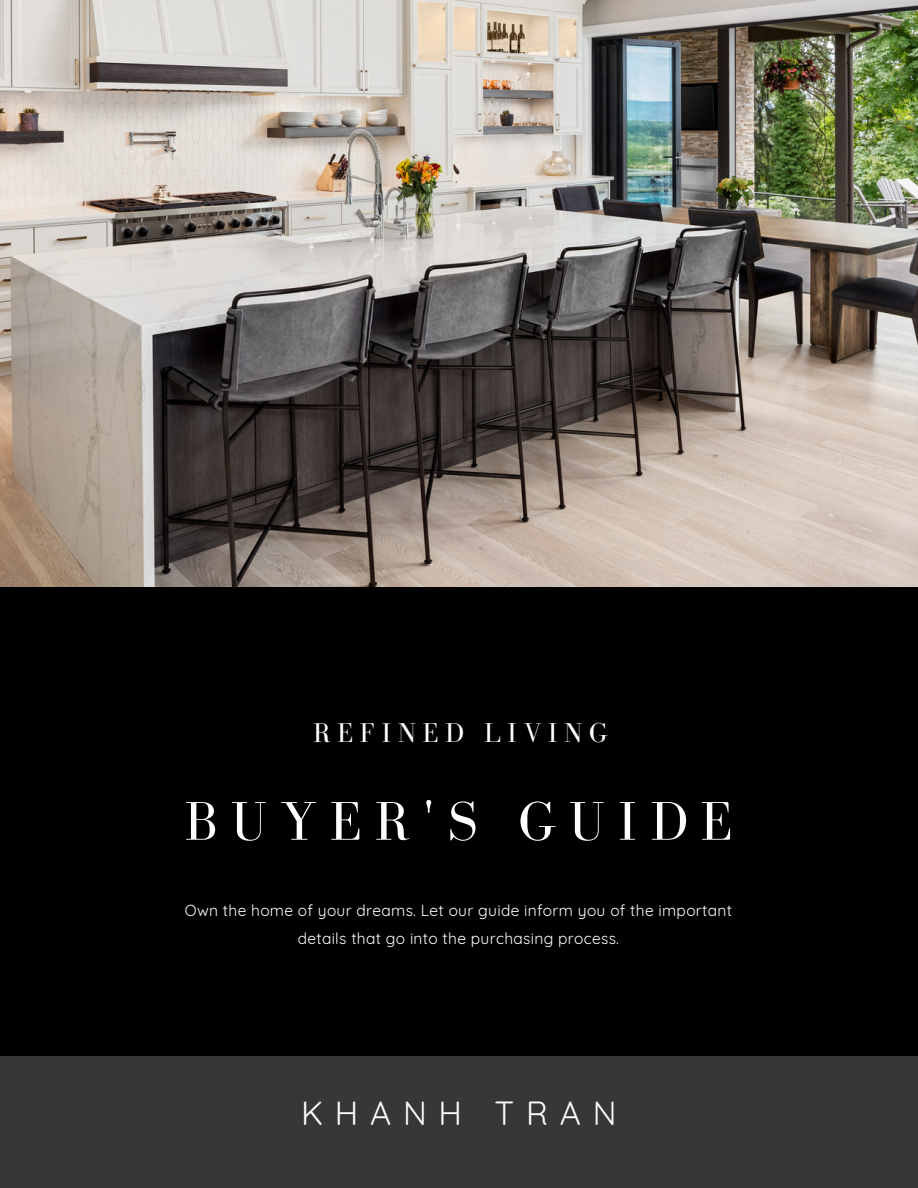
<style>
.page{position:relative;width:918px;height:1188px;background:#000}
.page>*{position:absolute;margin:0;border:0;box-sizing:border-box;transform-origin:0 0}
.t1{font:55.95px "Bodoni FLF";letter-spacing:.23em;color:#fff}
.t2{font:32.7px "Quicksand";letter-spacing:.36em;color:#fff}
.t3{font:28.05px "Bodoni FLF";letter-spacing:.23em;color:#fff}
.t4{font:15.6px "Quicksand";letter-spacing:.02em;color:#fff}
</style>
<div class="page">
<div style="left:0;top:1056px;width:918px;height:132px;background:#373737"></div>
<img style="left:0;top:0;width:918px;height:586px">
<p class="t3" style="left:313px;top:717px;width:296px">REFINED LIVING</p>
<p class="t1" style="left:185px;top:791px;width:549px">BUYER'S GUIDE</p>
<h1 class="t4" style="left:185px;top:900px;width:549px">Own the home of your dreams. Let our guide inform you of the important</h1>
<p class="t4" style="left:298px;top:928px;width:323px">details that go into the purchasing process.</p>
<h3 class="t2" style="left:301px;top:1093px;width:317px">KHANH TRAN</h3>
</div>
